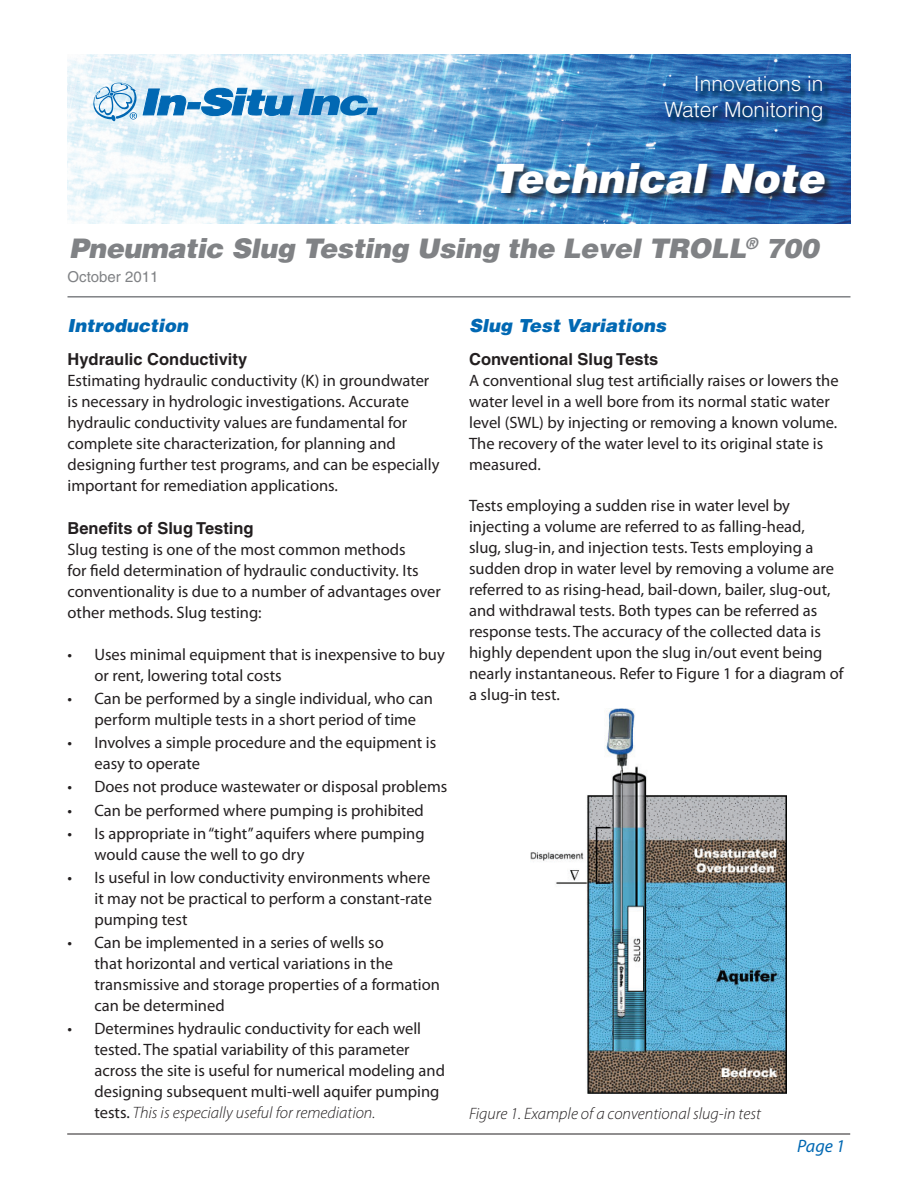
<style>
.page{position:relative;width:918px;height:1188px;background:#fff}
.page>*{position:absolute;margin:0;border:0;box-sizing:border-box;transform-origin:0 0}
.t1{font:italic 900 40.5px "Helvetica";color:#fff}
.t2{font:italic 900 27px "Helvetica";letter-spacing:-.015em;color:#808285}
.t3{font:300 21px/25.2px "Helvetica";color:#fff;text-align:right}
.t4{font:italic 900 18px "Helvetica";color:#0168b3}
.t5{font:italic 18px "Myriad Pro";color:#0168b3}
.t6{font:16.5px/21px "Myriad Pro";color:#231f20}
.t7{font:700 16.5px "Helvetica";color:#231f20}
.t8{font:italic 300 16.5px "Myriad Pro";color:#231f20}
.t9{font:15px "Helvetica";color:#808285}
.s1{font-weight:300;font-style:italic}
</style>
<div class="page">
<img style="left:68px;top:54px;width:782px;height:170px">
<svg style="left:92px;top:82px;width:286px;height:39px;background:#89bbdd"></svg>
<div style="left:496px;top:164px;width:337px;height:38px;background:#231f20;opacity:.75"></div>
<svg style="left:665px;top:76px;width:166px;height:53px;background:#1f599a"></svg>
<hr style="left:67px;top:1134px;width:783px;height:1px;background:#231f20">
<hr style="left:68px;top:296px;width:782px;height:2px;background:#808285">
<img style="left:531px;top:708px;width:255px;height:386px">
<p class="t3" style="left:664px;top:71px;width:161px">Innovations in<br>Water Monitoring</p>
<h1 class="t1" style="left:491px;top:152px;width:335px">Technical Note</h1>
<h2 class="t2" style="left:69px;top:230px;width:751px">Pneumatic Slug Testing Using the Level TROLL<sup>®</sup> 700</h2>
<p class="t9" style="left:68px;top:269px;width:92px">October 2011</p>
<p class="t4" style="left:68px;top:313px;width:122px">Introduction</p>
<p class="t7" style="left:68px;top:349px;width:181px">Hydraulic Conductivity</p>
<p class="t6" style="left:68px;top:369px;width:373px">Estimating hydraulic conductivity (K) in groundwater is necessary in hydrologic investigations. Accurate hydraulic conductivity values are fundamental for complete site characterization, for planning and designing further test programs, and can be especially important for remediation applications.</p>
<p class="t7" style="left:68px;top:518px;width:188px">Benefits of Slug Testing</p>
<p class="t6" style="left:68px;top:538px;width:375px">Slug testing is one of the most common methods<br>for field determination of hydraulic conductivity. Its conventionality is due to a number of advantages over other methods. Slug testing:</p>
<p class="t6" style="left:94px;top:644px;width:352px;text-indent:-27px">• Uses minimal equipment that is inexpensive to buy or rent, lowering total costs</p>
<p class="t6" style="left:94px;top:688px;width:340px;text-indent:-27px">• Can be performed by a single individual, who can perform multiple tests in a short period of time</p>
<p class="t6" style="left:94px;top:732px;width:343px;text-indent:-27px">• Involves a simple procedure and the equipment is easy to operate</p>
<p class="t6" style="left:68px;top:776px;width:381px">• Does not produce wastewater or disposal problems</p>
<p class="t6" style="left:68px;top:799px;width:358px">• Can be performed where pumping is prohibited</p>
<p class="t6" style="left:94px;top:822px;width:332px;text-indent:-27px">• Is appropriate in “tight” aquifers where pumping would cause the well to go dry</p>
<p class="t6" style="left:94px;top:867px;width:339px;text-align:justify;text-indent:-27px">• Is useful in low conductivity environments where it may not be practical to perform a constant-rate pumping test</p>
<p class="t6" style="left:94px;top:932px;width:347px;text-indent:-27px">• Can be implemented in a series of wells so<br>that horizontal and vertical variations in the transmissive and storage properties of a formation can be determined</p>
<p class="t6" style="left:94px;top:1018px;width:352px;text-indent:-27px">• Determines hydraulic conductivity for each well tested. The spatial variability of this parameter across the site is useful for numerical modeling and designing subsequent multi-well aquifer pumping tests. <span class="s1">This is especially useful for remediation.</span></p>
<p class="t4" style="left:469px;top:313px;width:198px">Slug Test Variations</p>
<p class="t7" style="left:469px;top:349px;width:191px">Conventional Slug Tests</p>
<p class="t6" style="left:469px;top:369px;width:371px">A conventional slug test artificially raises or lowers the water level in a well bore from its normal static water level (SWL) by injecting or removing a known volume.<br>The recovery of the water level to its original state is measured.</p>
<p class="t6" style="left:469px;top:494px;width:376px">Tests employing a sudden rise in water level by injecting a volume are referred to as falling-head,<br>slug, slug-in, and injection tests. Tests employing a sudden drop in water level by removing a volume are referred to as rising-head, bail-down, bailer, slug-out, and withdrawal tests. Both types can be referred as response tests. The accuracy of the collected data is highly dependent upon the slug in/out event being nearly instantaneous. Refer to Figure 1 for a diagram of a slug-in test.</p>
<p class="t8" style="left:469px;top:1103px;width:293px">Figure 1. Example of a conventional slug-in test</p>
<p class="t5" style="left:797px;top:1134px;width:49px">Page 1</p>
</div>
